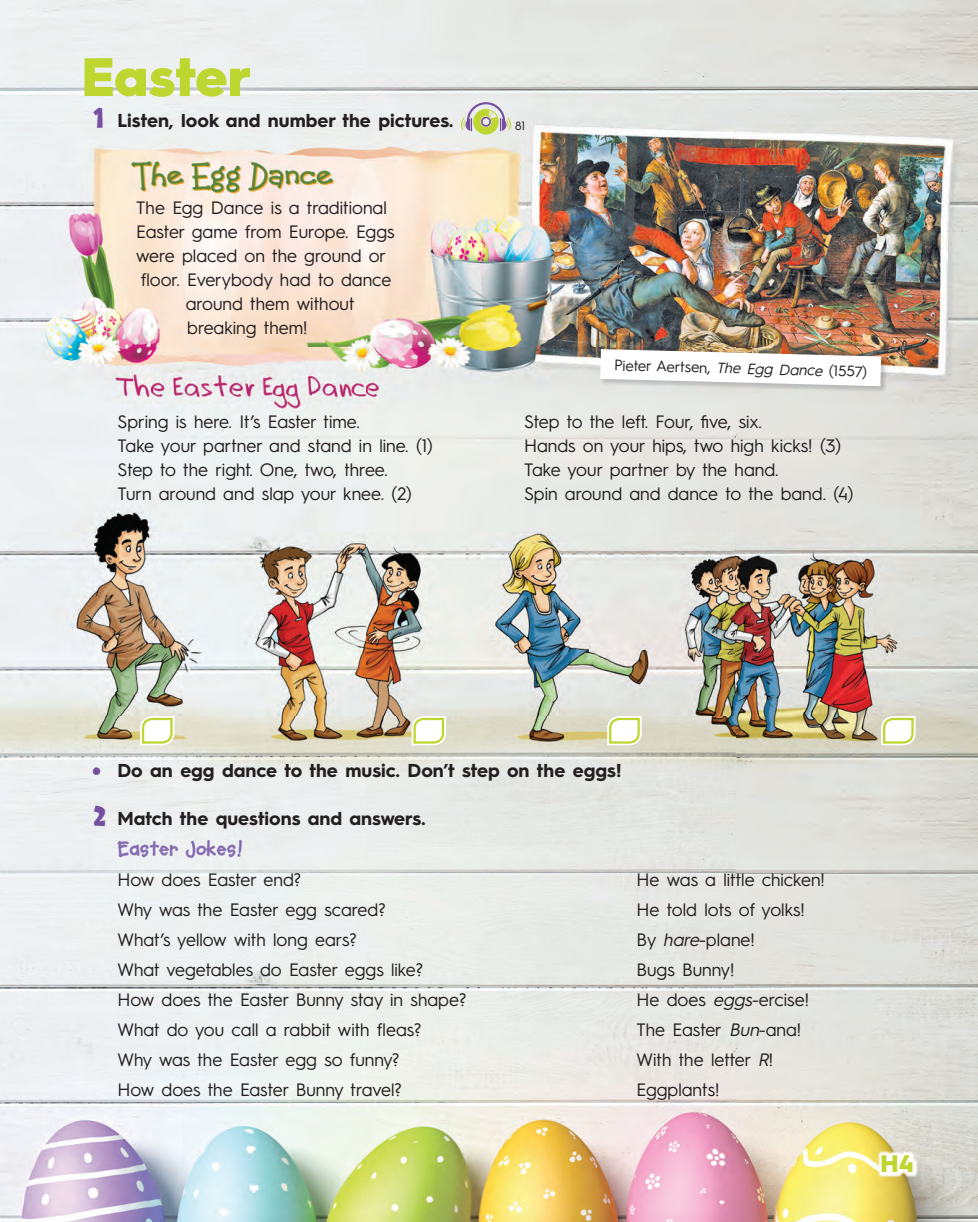
<style>
.page{position:relative;width:978px;height:1222px;background:#fff}
.page>*{position:absolute;margin:0;border:0;box-sizing:border-box;transform-origin:0 0}
.t1{font:900 54.15px "Hurme Geometric Sans 3";color:#bed630}
.t2{font:900 24px "Hurme Geometric Sans 3";color:#bed630}
.t3{font:700 18.75px "Hurme Geometric Sans 3";color:#231f20}
.t4{font:18px/24px "Hurme Geometric Sans 3";color:#231f20}
.t5{font:15px "Hurme Geometric Sans 3";color:#231f20}
.t6{font:12px "Hurme Geometric Sans 3";color:#231f20}
.s1{font-family:"House Holiday TTF Sans";font-weight:400;font-size:37.5px;color:#7650a0}
.s2{font-style:italic}
.s3{font-family:"Jacoby ICG";font-weight:900;font-size:27px;color:#7650a0}
</style>
<div class="page">
<img style="left:0;top:0;width:978px;height:1221px">
<svg style="left:460px;top:102px;width:51px;height:33px;background:#cbcdaf"></svg>
<svg style="left:138px;top:714px;width:38px;height:33px"></svg>
<svg style="left:410px;top:714px;width:38px;height:33px"></svg>
<svg style="left:605px;top:714px;width:38px;height:33px"></svg>
<svg style="left:879px;top:714px;width:38px;height:33px"></svg>
<img style="left:600px;top:349px;width:288px;height:44px">
<svg style="left:600px;top:349px;width:281px;height:37px"></svg>
<h1 class="t1" style="left:81px;top:55px;width:171px">Easter</h1>
<p class="t3" style="left:93px;top:113px;width:361px"><span class="s1">1</span> Listen, look and number the pictures.</p>
<p class="t4" style="left:136px;top:196px;width:252px">The Egg Dance is a traditional</p>
<p class="t4" style="left:136px;top:220px;width:260px">Easter game from Europe. Eggs</p>
<p class="t4" style="left:136px;top:244px;width:251px">were placed on the ground or</p>
<p class="t4" style="left:141px;top:268px;width:252px">floor. Everybody had to dance</p>
<p class="t4" style="left:186px;top:292px;width:170px">around them without</p>
<p class="t4" style="left:187px;top:316px;width:122px">breaking them!</p>
<p class="t6" style="left:515px;top:121px;width:11px">81</p>
<p class="t5" style="left:614px;top:358px;width:254px;rotate:2deg">Pieter Aertsen, <span class="s2">The Egg Dance</span> (1557)</p>
<p class="t4" style="left:117px;top:410px;width:317px">Spring is here. It’s Easter time.<br>Take your partner and stand in line. (1)<br>Step to the right. One, two, three.<br>Turn around and slap your knee. (2)</p>
<p class="t4" style="left:524px;top:410px;width:331px">Step to the left. Four, five, six.<br>Hands on your hips, two high kicks! (3)<br>Take your partner by the hand.<br>Spin around and dance to the band. (4)</p>
<p class="t3" style="left:92px;top:763px;width:531px"><span class="s3">•</span> Do an egg dance to the music. Don’t step on the eggs!</p>
<p class="t3" style="left:93px;top:811px;width:333px"><span class="s1">2</span> Match the questions and answers.</p>
<p class="t4" style="left:117px;top:869px;width:185px">How does Easter end?</p>
<p class="t4" style="left:636px;top:869px;width:190px">He was a little chicken!</p>
<p class="t4" style="left:117px;top:899px;width:269px">Why was the Easter egg scared?</p>
<p class="t4" style="left:636px;top:899px;width:170px">He told lots of yolks!</p>
<p class="t4" style="left:117px;top:929px;width:241px">What’s yellow with long ears?</p>
<p class="t4" style="left:636px;top:929px;width:120px">By <span class="s2">hare</span>-plane!</p>
<p class="t4" style="left:117px;top:959px;width:307px">What vegetables do Easter eggs like?</p>
<p class="t4" style="left:636px;top:959px;width:99px">Bugs Bunny!</p>
<p class="t4" style="left:117px;top:989px;width:350px">How does the Easter Bunny stay in shape?</p>
<p class="t4" style="left:636px;top:989px;width:174px">He does <span class="s2">eggs</span>-ercise!</p>
<p class="t4" style="left:117px;top:1019px;width:305px">What do you call a rabbit with fleas?</p>
<p class="t4" style="left:636px;top:1019px;width:166px">The Easter <span class="s2">Bun</span>-ana!</p>
<p class="t4" style="left:117px;top:1049px;width:283px">Why was the Easter egg so funny?</p>
<p class="t4" style="left:637px;top:1049px;width:138px">With the letter <span class="s2">R</span>!</p>
<p class="t4" style="left:117px;top:1079px;width:286px">How does the Easter Bunny travel?</p>
<p class="t4" style="left:636px;top:1079px;width:84px">Eggplants!</p>
<h2 class="t2" style="left:881px;top:1154px;width:35px">H4</h2>
</div>
